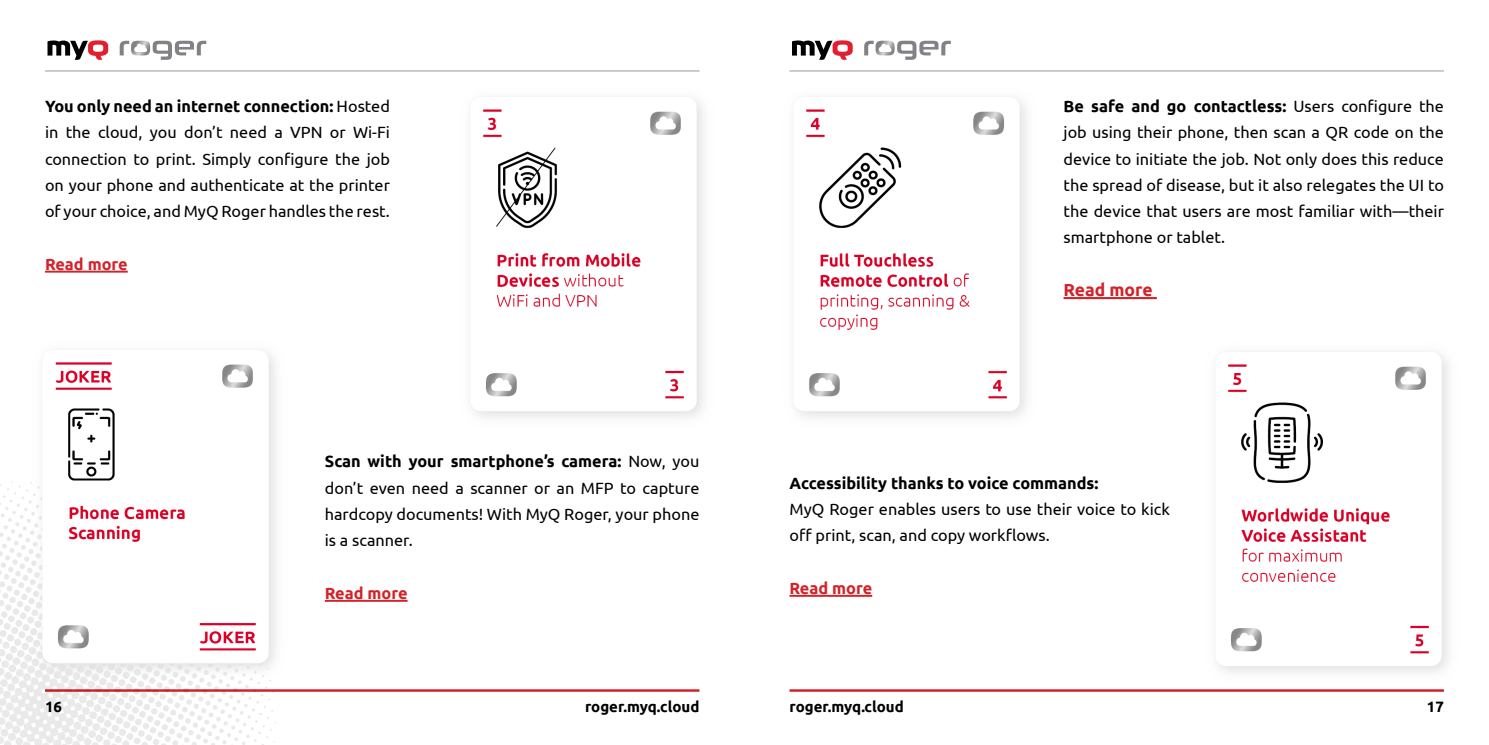
<style>
.page{position:relative;width:1489px;height:745px;background:#fff}
.page>*{position:absolute;margin:0;border:0;box-sizing:border-box;transform-origin:0 0}
.t1{font:700 17.5px "Ubuntu";color:#d2232a}
.t2{font:16.25px/26.2px "Ubuntu";color:#000;text-align:justify}
.t3{font:700 16.25px "Ubuntu";color:#000}
.t4{font:700 16.25px "Ubuntu";color:#d2232a}
.t5{font:700 15px "Ubuntu";color:#000}
.s1{font-weight:700}
</style>
<div class="page">
<svg style="left:47px;top:40px;width:61px;height:20px"></svg>
<svg style="left:120px;top:41px;width:86px;height:19px"></svg>
<svg style="left:792px;top:40px;width:60px;height:20px"></svg>
<svg style="left:864px;top:41px;width:86px;height:19px"></svg>
<hr style="left:45px;top:70px;width:654px;height:1px;background:#abadb0">
<hr style="left:789px;top:70px;width:654px;height:1px;background:#abadb0">
<hr style="left:45px;top:688px;width:654px;height:3px;background:#d2232a">
<hr style="left:789px;top:688px;width:654px;height:3px;background:#d2232a">
<hr style="left:45px;top:270px;width:83px;height:2px;background:#d2232a">
<hr style="left:1063px;top:297px;width:93px;height:2px;background:#d2232a">
<hr style="left:325px;top:599px;width:82px;height:2px;background:#d2232a">
<hr style="left:789px;top:594px;width:83px;height:2px;background:#d2232a">
<img style="left:472px;top:98px;width:232px;height:320px">
<svg style="left:0;top:481px;width:276px;height:264px"></svg>
<img style="left:795px;top:96px;width:232px;height:322px">
<img style="left:19px;top:351px;width:257px;height:334px">
<img style="left:1217px;top:353px;width:232px;height:320px">
<p class="t2" style="left:45px;top:92px;width:346px"><span class="s1">You only need an internet connection:</span> Hosted in the cloud, you don’t need a VPN or Wi-Fi connection to print. Simply configure the job on your phone and authenticate at the printer of your choice, and MyQ Roger handles the rest.</p>
<p class="t4" style="left:45px;top:254px;width:84px">Read more</p>
<p class="t2" style="left:325px;top:447px;width:376px"><span class="s1">Scan with your smartphone’s camera:</span> Now, you don’t even need a scanner or an MFP to capture hardcopy documents! With MyQ Roger, your phone is a scanner.</p>
<p class="t4" style="left:325px;top:582px;width:84px">Read more</p>
<p class="t2" style="left:1063px;top:92px;width:382px"><span class="s1">Be safe and go contactless:</span> Users configure the job using their phone, then scan a QR code on the device to initiate the job. Not only does this reduce the spread of disease, but it also relegates the UI to the device that users are most familiar with—their smartphone or tablet.</p>
<p class="t1" style="left:1063px;top:279px;width:91px">Read more</p>
<p class="t3" style="left:789px;top:472px;width:310px">Accessibility thanks to voice commands:</p>
<p class="t2" style="left:789px;top:495px;width:382px">MyQ Roger enables users to use their voice to kick off print, scan, and copy workflows.</p>
<p class="t4" style="left:789px;top:577px;width:84px">Read more</p>
<p class="t5" style="left:45px;top:697px;width:19px">16</p>
<p class="t5" style="left:585px;top:697px;width:116px">roger.myq.cloud</p>
<p class="t5" style="left:789px;top:697px;width:116px">roger.myq.cloud</p>
<p class="t5" style="left:1426px;top:697px;width:19px">17</p>
</div>
